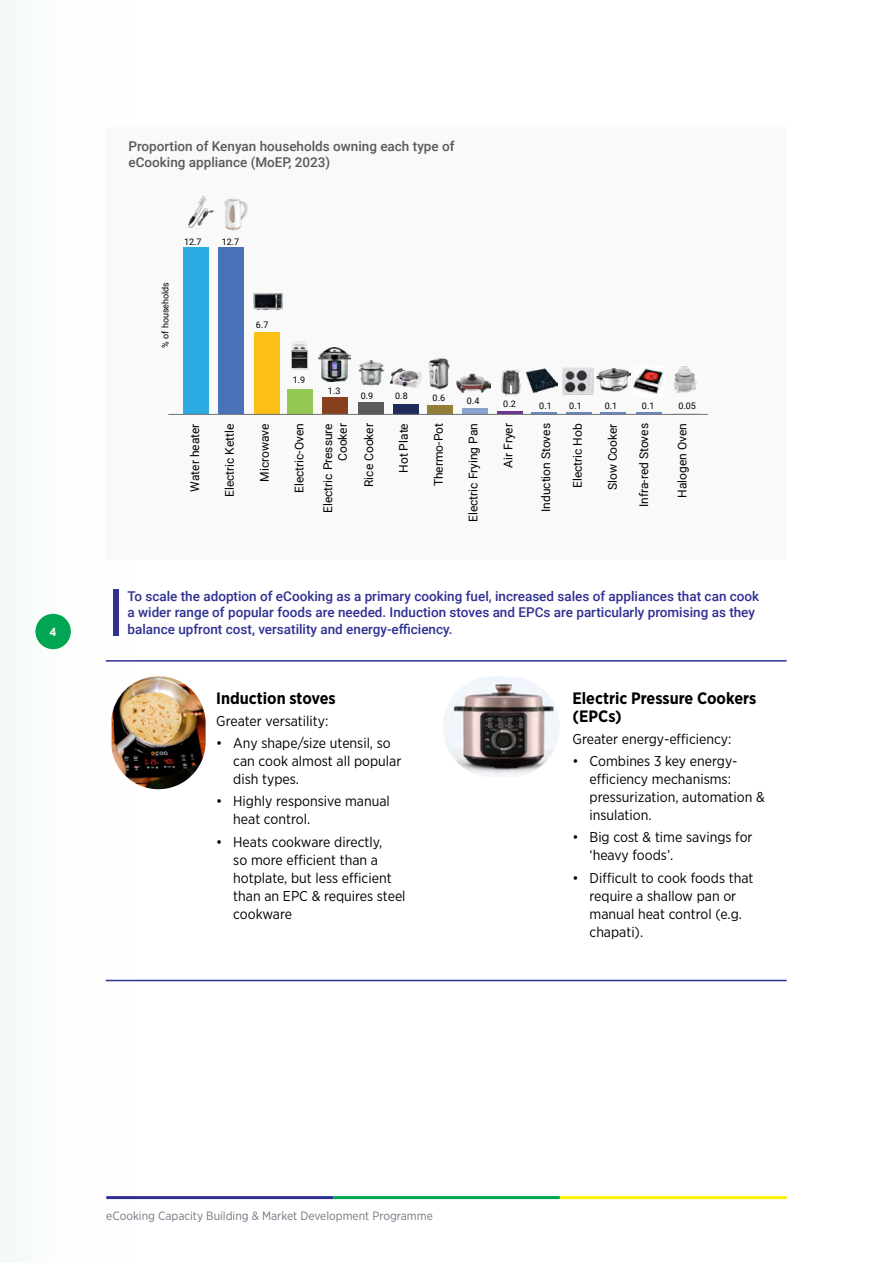
<style>
.page{position:relative;width:893px;height:1263px;background:#fff}
.page>*{position:absolute;margin:0;border:0;box-sizing:border-box;transform-origin:0 0}
.t1{font:700 16.5px/18px "Gotham Narrow";color:#000}
.t2{font:14.25px/18px "Gotham Narrow";color:#000}
.t3{font:500 13.5px/16.2px "Roboto";color:#2e3092}
.t4{font:500 13.5px/16.2px "Roboto";color:#58595b}
.t5{font:12px/14.4px "Roboto";color:#000;text-align:right}
.t6{font:12px "Gotham Narrow";color:#717983}
.t7{font:700 11.55px "Gotham Narrow";color:#fff}
.t8{font:9px "Roboto";color:#000}
</style>
<div class="page">
<hr style="left:106px;top:1196px;width:227px;height:3px;background:#2e3092">
<hr style="left:333px;top:1196px;width:227px;height:3px;background:#00a651">
<hr style="left:560px;top:1196px;width:227px;height:3px;background:#fff200">
<div style="left:35px;top:614px;width:36px;height:35px;background:#00a651;border-radius:50%"></div>
<div style="left:106px;top:128px;width:681px;height:432px;background:#f9f9f9"></div>
<div style="left:184px;top:248px;width:25px;height:166px;background:#2cace2"></div>
<div style="left:218px;top:248px;width:26px;height:166px;background:#4a72b8"></div>
<div style="left:254px;top:332px;width:26px;height:82px;background:#fbbf16"></div>
<div style="left:288px;top:389px;width:25px;height:25px;background:#93c953"></div>
<div style="left:322px;top:398px;width:26px;height:16px;background:#86401d"></div>
<div style="left:358px;top:402px;width:26px;height:12px;background:#5a5a5a"></div>
<div style="left:393px;top:404px;width:25px;height:10px;background:#202b5c"></div>
<div style="left:428px;top:406px;width:25px;height:8px;background:#947f36"></div>
<div style="left:462px;top:409px;width:26px;height:5px;background:#8aa3d0"></div>
<hr style="left:497px;top:411px;width:25px;height:3px;background:#6b3492">
<svg style="left:531px;top:413px;width:26px;height:1px"></svg>
<svg style="left:566px;top:413px;width:26px;height:1px"></svg>
<svg style="left:601px;top:413px;width:25px;height:1px"></svg>
<svg style="left:636px;top:413px;width:25px;height:1px"></svg>
<img style="left:188px;top:196px;width:27px;height:31px">
<img style="left:224px;top:199px;width:24px;height:31px">
<img style="left:253px;top:293px;width:30px;height:18px">
<img style="left:291px;top:341px;width:17px;height:29px">
<img style="left:319px;top:348px;width:31px;height:34px">
<img style="left:358px;top:360px;width:27px;height:26px">
<img style="left:428px;top:358px;width:22px;height:31px">
<img style="left:501px;top:371px;width:20px;height:25px">
<img style="left:562px;top:367px;width:32px;height:28px">
<img style="left:633px;top:368px;width:31px;height:26px">
<img style="left:390px;top:368px;width:32px;height:20px">
<img style="left:456px;top:373px;width:35px;height:20px">
<img style="left:527px;top:368px;width:31px;height:26px">
<img style="left:597px;top:369px;width:33px;height:23px">
<img style="left:673px;top:366px;width:24px;height:27px">
<img style="left:112px;top:676px;width:94px;height:113px">
<img style="left:443px;top:677px;width:117px;height:100px">
<hr style="left:106px;top:660px;width:681px;height:2px;background:#2e3092">
<hr style="left:106px;top:980px;width:681px;height:1px;background:#2e3092">
<hr style="left:168px;top:414px;width:540px;height:1px;background:#6f7073">
<div style="left:113px;top:590px;width:5px;height:46px;background:#2e3092"></div>
<p class="t7" style="left:50px;top:625px;width:9px">4</p>
<p class="t4" style="left:128px;top:137px;width:328px">Proportion of Kenyan households owning each type of eCooking appliance (MoEP, 2023)</p>
<p class="t8" style="left:159px;top:348px;width:67px;rotate:-90deg">% of households</p>
<p class="t8" style="left:184px;top:235px;width:19px">12.7</p>
<p class="t8" style="left:222px;top:236px;width:19px">12.7</p>
<p class="t8" style="left:256px;top:318px;width:14px">6.7</p>
<p class="t8" style="left:293px;top:374px;width:14px">1.9</p>
<p class="t8" style="left:328px;top:384px;width:14px">1.3</p>
<p class="t8" style="left:361px;top:389px;width:14px">0.9</p>
<p class="t8" style="left:395px;top:390px;width:14px">0.8</p>
<p class="t8" style="left:433px;top:391px;width:14px">0.6</p>
<p class="t8" style="left:467px;top:394px;width:14px">0.4</p>
<p class="t8" style="left:503px;top:398px;width:14px">0.2</p>
<p class="t8" style="left:539px;top:399px;width:14px">0.1</p>
<p class="t8" style="left:569px;top:399px;width:14px">0.1</p>
<p class="t8" style="left:605px;top:399px;width:14px">0.1</p>
<p class="t8" style="left:642px;top:399px;width:14px">0.1</p>
<p class="t8" style="left:678px;top:399px;width:19px">0.05</p>
<p class="t5" style="left:292px;top:493px;width:71px;rotate:-90deg">Electric-Oven</p>
<p class="t5" style="left:500px;top:468px;width:46px;rotate:-90deg">Air Fryer</p>
<p class="t5" style="left:187px;top:492px;width:70px;rotate:-90deg">Water heater</p>
<p class="t5" style="left:222px;top:497px;width:75px;rotate:-90deg">Electric Kettle</p>
<p class="t5" style="left:257px;top:482px;width:60px;rotate:-90deg">Microwave</p>
<p class="t5" style="left:361px;top:487px;width:65px;rotate:-90deg">Rice Cooker</p>
<p class="t5" style="left:396px;top:473px;width:51px;rotate:-90deg">Hot Plate</p>
<p class="t5" style="left:431px;top:486px;width:65px;rotate:-90deg">Thermo-Pot</p>
<p class="t5" style="left:466px;top:522px;width:100px;rotate:-90deg">Electric Frying Pan</p>
<p class="t5" style="left:320px;top:513px;width:91px;rotate:-90deg">Electric Pressure<br>Cooker</p>
<p class="t5" style="left:538px;top:512px;width:90px;rotate:-90deg">Induction Stoves</p>
<p class="t5" style="left:570px;top:488px;width:66px;rotate:-90deg">Electric Hob</p>
<p class="t5" style="left:605px;top:490px;width:68px;rotate:-90deg">Slow Cooker</p>
<p class="t5" style="left:636px;top:507px;width:85px;rotate:-90deg">Infra-red Stoves</p>
<p class="t5" style="left:674px;top:498px;width:76px;rotate:-90deg">Halogen Oven</p>
<p class="t3" style="left:128px;top:588px;width:633px">To scale the adoption of eCooking as a primary cooking fuel, increased sales of appliances that can cook a wider range of popular foods are needed. Induction stoves and EPCs are particularly promising as they balance upfront cost, versatility and energy-efficiency.</p>
<p class="t1" style="left:216px;top:689px;width:121px">Induction stoves</p>
<p class="t2" style="left:216px;top:712px;width:114px">Greater versatility:</p>
<p class="t2" style="left:233px;top:734px;width:170px;text-indent:-17px">• Any shape/size utensil, so can cook almost all popular dish types.</p>
<p class="t2" style="left:233px;top:792px;width:158px;text-indent:-17px">• Highly responsive manual heat control.</p>
<p class="t2" style="left:233px;top:832px;width:174px;text-indent:-17px">• Heats cookware directly,<br>so more efficient than a hotplate, but less efficient than an EPC &amp; requires steel cookware</p>
<p class="t1" style="left:572px;top:689px;width:185px">Electric Pressure Cookers (EPCs)</p>
<p class="t2" style="left:572px;top:730px;width:160px">Greater energy-efficiency:</p>
<p class="t2" style="left:589px;top:752px;width:177px;text-indent:-17px">• Combines 3 key energy&shy;efficiency mechanisms: pressurization, automation &amp; insulation.</p>
<p class="t2" style="left:589px;top:828px;width:165px;text-indent:-17px">• Big cost &amp; time savings for ‘heavy foods’.</p>
<p class="t2" style="left:589px;top:868px;width:165px;text-indent:-17px">• Difficult to cook foods that require a shallow pan or manual heat control (e.g. chapati).</p>
<p class="t6" style="left:106px;top:1208px;width:328px">eCooking Capacity Building &amp; Market Development Programme</p>
</div>
